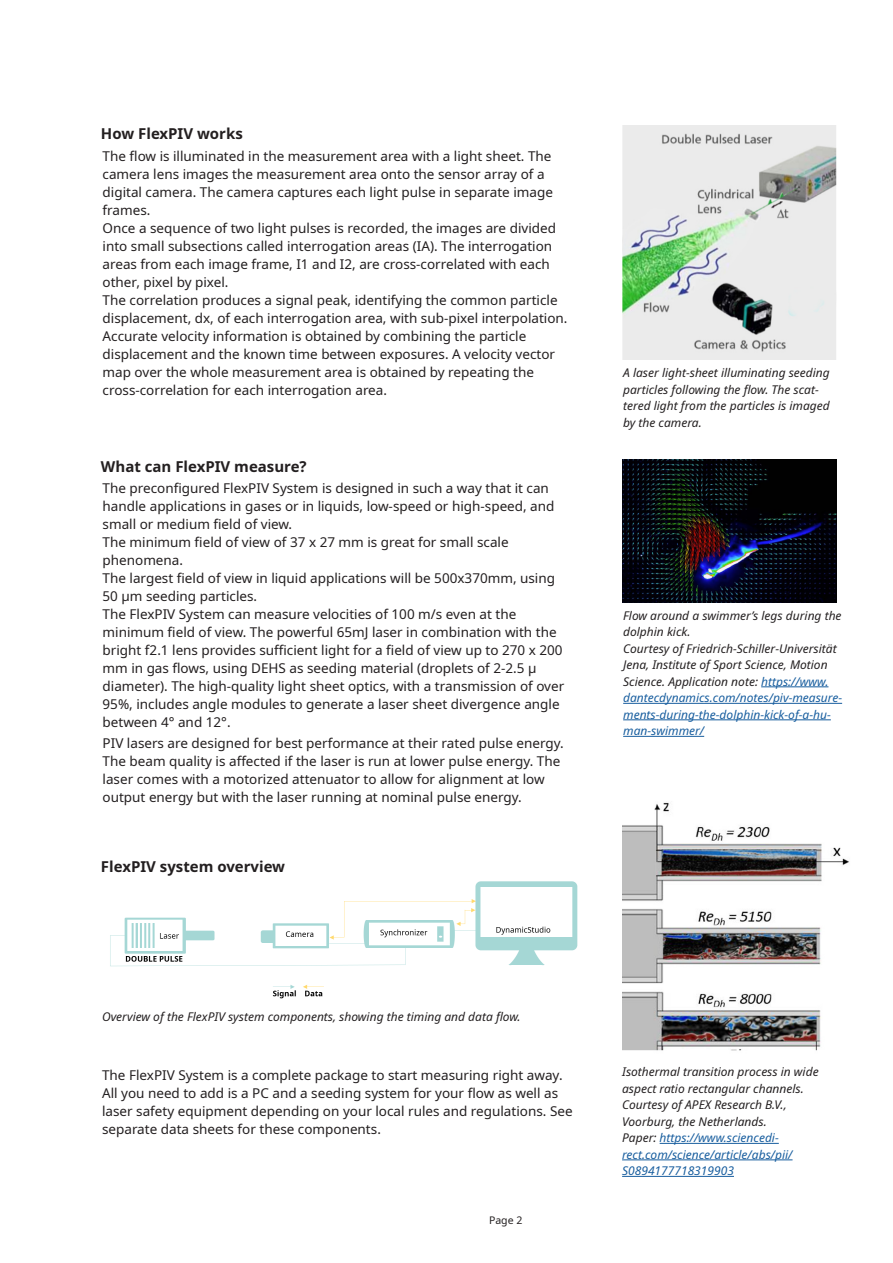
<style>
.page{position:relative;width:893px;height:1263px;background:#fff}
.page>*{position:absolute;margin:0;border:0;box-sizing:border-box;transform-origin:0 0}
.t1{font:700 15px "Noto Sans";color:#231f20}
.t2{font:13.5px/18px "Noto Sans";color:#231f20}
.t3{font:italic 12px/16.5px "Noto Sans";color:#231f20}
.t4{font:italic 12px/16.5px "Noto Sans";color:#175d9e}
.t5{font:10.5px "Noto Sans";color:#231f20}
.s1{color:#175d9e}
.s2{color:#231f20}
</style>
<div class="page">
<img style="left:110px;top:881px;width:468px;height:118px">
<hr style="left:761px;top:686px;width:67px;height:1px;background:#175d9e">
<hr style="left:623px;top:703px;width:219px;height:1px;background:#175d9e">
<hr style="left:623px;top:719px;width:208px;height:1px;background:#175d9e">
<hr style="left:623px;top:736px;width:81px;height:1px;background:#175d9e">
<hr style="left:660px;top:1143px;width:119px;height:1px;background:#175d9e">
<hr style="left:622px;top:1159px;width:170px;height:1px;background:#175d9e">
<hr style="left:622px;top:1176px;width:112px;height:1px;background:#175d9e">
<img style="left:623px;top:126px;width:214px;height:234px">
<img style="left:623px;top:459px;width:214px;height:143px">
<img style="left:623px;top:802px;width:226px;height:249px">
<p class="t1" style="left:101px;top:123px;width:143px">How FlexPIV works</p>
<p class="t2" style="left:103px;top:147px;width:452px">The flow is illuminated in the measurement area with a light sheet. The camera lens images the measurement area onto the sensor array of a digital camera. The camera captures each light pulse in separate image frames.</p>
<p class="t2" style="left:103px;top:219px;width:455px">Once a sequence of two light pulses is recorded, the images are divided into small subsections called interrogation areas (IA). The interrogation areas from each image frame, I1 and I2, are cross-correlated with each other, pixel by pixel.</p>
<p class="t2" style="left:103px;top:291px;width:466px">The correlation produces a signal peak, identifying the common particle displacement, dx, of each interrogation area, with sub-pixel interpolation.<br>Accurate velocity information is obtained by combining the particle displacement and the known time between exposures. A velocity vector map over the whole measurement area is obtained by repeating the cross-correlation for each interrogation area.</p>
<p class="t1" style="left:101px;top:455px;width:207px">What can FlexPIV measure?</p>
<p class="t2" style="left:103px;top:480px;width:453px">The preconfigured FlexPIV System is designed in such a way that it can handle applications in gases or in liquids, low-speed or high-speed, and small or medium field of view.</p>
<p class="t2" style="left:103px;top:534px;width:408px">The minimum field of view of 37 x 27 mm is great for small scale phenomena.</p>
<p class="t2" style="left:103px;top:570px;width:454px">The largest field of view in liquid applications will be 500x370mm, using<br>50 µm seeding particles.</p>
<p class="t2" style="left:103px;top:606px;width:463px">The FlexPIV System can measure velocities of 100 m/s even at the minimum field of view. The powerful 65mJ laser in combination with the bright f2.1 lens provides sufficient light for a field of view up to 270 x 200 mm in gas flows, using DEHS as seeding material (droplets of 2-2.5 µ diameter). The high-quality light sheet optics, with a transmission of over 95%, includes angle modules to generate a laser sheet divergence angle between 4° and 12°.</p>
<p class="t2" style="left:103px;top:734px;width:463px">PIV lasers are designed for best performance at their rated pulse energy.<br>The beam quality is affected if the laser is run at lower pulse energy. The laser comes with a motorized attenuator to allow for alignment at low output energy but with the laser running at nominal pulse energy.</p>
<p class="t1" style="left:101px;top:856px;width:186px">FlexPIV system overview</p>
<p class="t3" style="left:623px;top:365px;width:208px">A laser light-sheet illuminating seeding particles following the flow. The scat&shy;tered light from the particles is imaged by the camera.</p>
<p class="t3" style="left:623px;top:607px;width:220px">Flow around a swimmer’s legs during the dolphin kick.</p>
<p class="t3" style="left:623px;top:640px;width:220px">Courtesy of Friedrich-Schiller-Universität Jena, Institute of Sport Science, Motion Science. Application note: <span class="s1">https://www. dantecdynamics.com/notes/piv-measure&shy;ments-during-the-dolphin-kick-of-a-hu&shy;man-swimmer/</span></p>
<p class="t3" style="left:102px;top:1008px;width:420px">Overview of the FlexPIV system components, showing the timing and data flow.</p>
<p class="t2" style="left:102px;top:1066px;width:462px">The FlexPIV System is a complete package to start measuring right away.</p>
<p class="t2" style="left:102px;top:1084px;width:472px">All you need to add is a PC and a seeding system for your flow as well as laser safety equipment depending on your local rules and regulations. See separate data sheets for these components.</p>
<p class="t5" style="left:489px;top:1213px;width:35px">Page 2</p>
<p class="t3" style="left:622px;top:1064px;width:198px">Isothermal transition process in wide</p>
<p class="t3" style="left:622px;top:1080px;width:183px">aspect ratio rectangular channels.</p>
<p class="t3" style="left:622px;top:1097px;width:166px">Courtesy of APEX Research B.V.,<br>Voorburg, the Netherlands.</p>
<p class="t4" style="left:622px;top:1130px;width:172px"><span class="s2">Paper:</span> https://www.sciencedi&shy;rect.com/science/article/abs/pii/<br>S0894177718319903</p>
</div>
